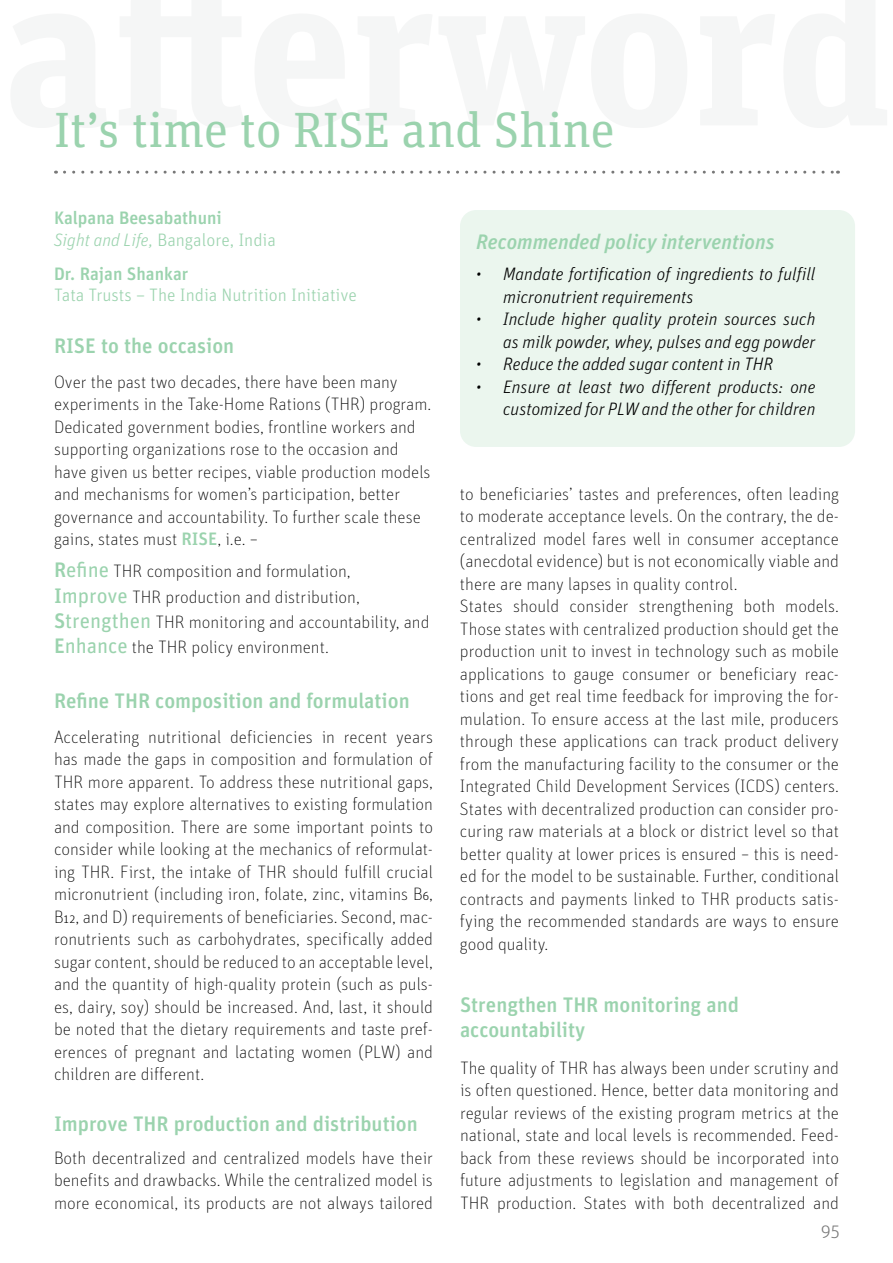
<style>
.page{position:relative;width:893px;height:1263px;background:#fff}
.page>*{position:absolute;margin:0;border:0;box-sizing:border-box;transform-origin:0 0}
.t1{font:49.5px "Unit Slab Pro";color:#9bd3ae}
.t2{font:500 21px/25.2px "Unit Pro";color:#9bd3ae}
.t3{font:italic 500 21px "Unit Pro";color:#9bd3ae}
.t4{font:100 18px/22.5px "Unit Pro";color:#000}
.t5{font:italic 300 18px/22.5px "Unit Pro";color:#000;text-align:right}
.t6{font:500 18px/21.6px "Unit Pro";color:#9bd3ae}
.t7{font:300 18px "Unit Pro";color:#9bd3ae}
.t8{font:300 18px "Unit Pro";color:#787878}
.s1{font-weight:300;font-style:italic}
.s2{font-weight:300}
.s3{font-weight:500;color:#9bd3ae}
.s4{font-weight:500;font-size:21px;color:#9bd3ae}
.s5{font-weight:400;font-size:21px;color:#9bd3ae}
</style>
<div class="page">
<svg style="left:64px;top:171px;width:774px;height:3px"></svg>
<div style="left:460px;top:210px;width:395px;height:237px;background:#ebf6ee;border-radius:16px"></div>
<h1 class="t1" style="left:54px;top:97px;width:562px">It’s time to RISE and Shine</h1>
<p class="t6" style="left:54px;top:206px;width:223px">Kalpana Beesabathuni<br><span class="s1">Sight and Life,</span> <span class="s2">Bangalore, India</span></p>
<p class="t6" style="left:54px;top:262px;width:136px">Dr. Rajan Shankar</p>
<p class="t7" style="left:54px;top:283px;width:304px">Tata Trusts – The India Nutrition Initiative</p>
<p class="t2" style="left:54px;top:332px;width:182px">RISE to the occasion</p>
<p class="t4" style="left:54px;top:370px;width:379px">Over the past two decades, there have been many experiments in the Take-Home Rations (THR) program.<br>Dedicated government bodies, frontline workers and supporting organizations rose to the occasion and have given us better recipes, viable production models and mechanisms for women’s participation, better governance and accountability. To further scale these gains, states must <span class="s3">RISE</span>, i.e. –</p>
<p class="t4" style="left:54px;top:558px;width:377px;line-height:25.2px"><span class="s4">R</span><span class="s5">efine</span> THR composition and formulation,<br><span class="s4">I</span><span class="s5">mprove</span> THR production and distribution, <span class="s4">S</span><span class="s5">trengthen</span> THR monitoring and accountability, and <span class="s4">E</span><span class="s5">nhance</span> the THR policy environment.</p>
<p class="t2" style="left:54px;top:687px;width:357px">Refine THR composition and formulation</p>
<p class="t4" style="left:54px;top:725px;width:380px;text-align:justify">Accelerating nutritional deficiencies in recent years has made the gaps in composition and formulation of THR more apparent. To address these nutritional gaps, states may explore alternatives to existing formulation and composition. There are some important points to consider while looking at the mechanics of reformulat&shy;ing THR. First, the intake of THR should fulfill crucial micronutrient (including iron, folate, zinc, vitamins B6, B12, and D) requirements of beneficiaries. Second, mac&shy;ronutrients such as carbohydrates, specifically added sugar content, should be reduced to an acceptable level, and the quantity of high-quality protein (such as puls&shy;es, dairy, soy) should be increased. And, last, it should be noted that the dietary requirements and taste pref&shy;erences of pregnant and lactating women (PLW) and children are different.</p>
<p class="t2" style="left:54px;top:1110px;width:365px">Improve THR production and distribution</p>
<p class="t4" style="left:54px;top:1146px;width:380px;text-align:justify">Both decentralized and centralized models have their benefits and drawbacks. While the centralized model is more economical, its products are not always tailored</p>
<p class="t3" style="left:476px;top:227px;width:300px">Recommended policy interventions</p>
<p class="t5" style="left:503px;top:262px;width:314px;text-align:left;text-indent:-27px">• Mandate fortification of ingredients to fulfill micronutrient requirements</p>
<p class="t5" style="left:476px;top:307px;width:341px">• Include higher quality protein sources such as milk powder, whey, pulses and egg powder</p>
<p class="t5" style="left:476px;top:352px;width:299px">• Reduce the added sugar content in THR</p>
<p class="t5" style="left:476px;top:375px;width:341px">• Ensure at least two different products: one customized for PLW and the other for children</p>
<p class="t4" style="left:460px;top:482px;width:381px">to beneficiaries’ tastes and preferences, often leading to moderate acceptance levels. On the contrary, the de&shy;centralized model fares well in consumer acceptance (anecdotal evidence) but is not economically viable and there are many lapses in quality control.<br>States should consider strengthening both models.<br>Those states with centralized production should get the production unit to invest in technology such as mobile applications to gauge consumer or beneficiary reac&shy;tions and get real time feedback for improving the for&shy;mulation. To ensure access at the last mile, producers through these applications can track product delivery from the manufacturing facility to the consumer or the Integrated Child Development Services (ICDS) centers.<br>States with decentralized production can consider pro&shy;curing raw materials at a block or district level so that better quality at lower prices is ensured – this is need&shy;ed for the model to be sustainable. Further, conditional contracts and payments linked to THR products satis&shy;fying the recommended standards are ways to ensure good quality.</p>
<p class="t2" style="left:460px;top:991px;width:280px">Strengthen THR monitoring and accountability</p>
<p class="t4" style="left:460px;top:1056px;width:380px;text-align:justify">The quality of THR has always been under scrutiny and is often questioned. Hence, better data monitoring and regular reviews of the existing program metrics at the national, state and local levels is recommended. Feed&shy;back from these reviews should be incorporated into future adjustments to legislation and management of THR production. States with both decentralized and</p>
<p class="t8" style="left:821px;top:1219px;width:20px">95</p>
</div>
